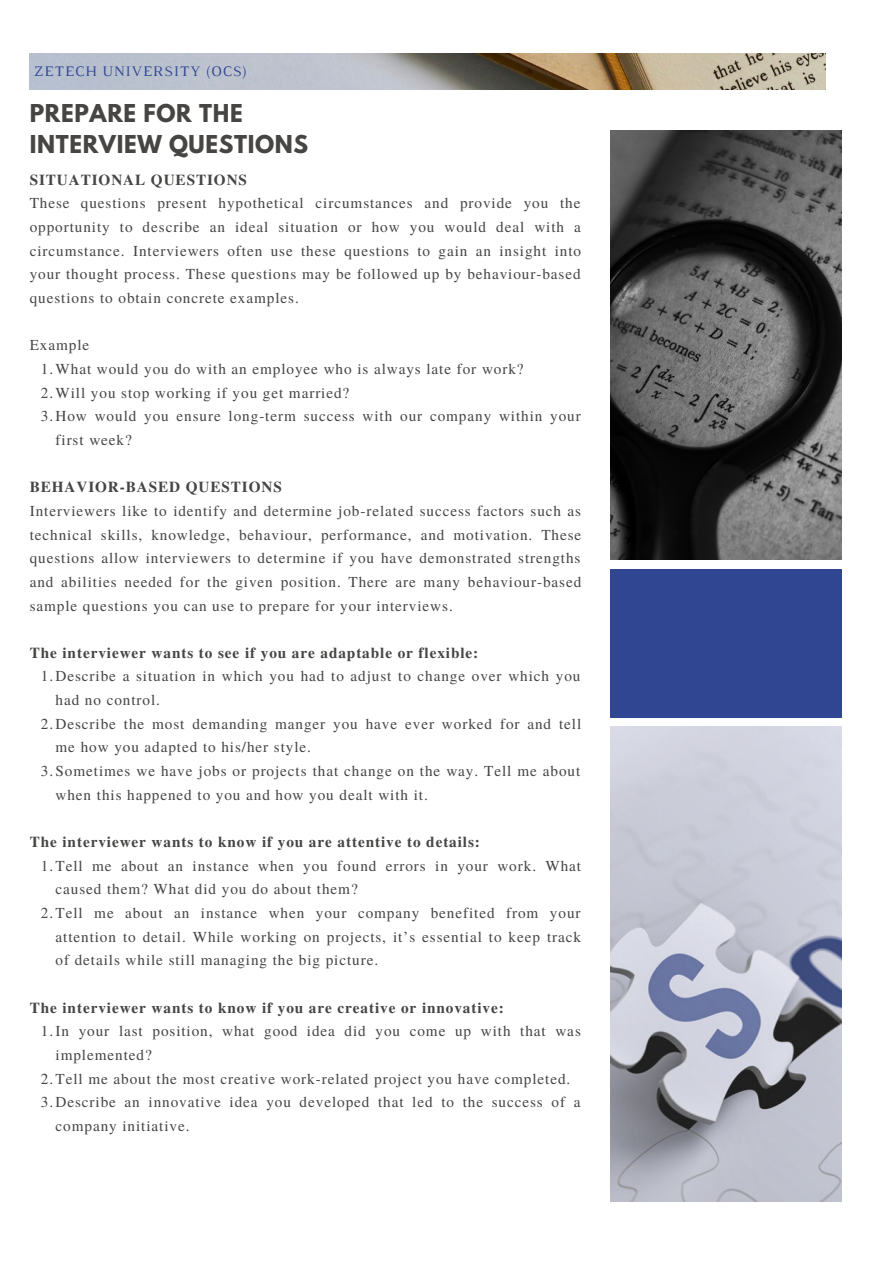
<style>
.page{position:relative;width:894px;height:1264px;background:#fff}
.page>*{position:absolute;margin:0;border:0;box-sizing:border-box;transform-origin:0 0}
.t1{font:700 21.75px/30.5px "League Spartan";letter-spacing:.03em;color:#464544}
.t2{font:15.15px/23.7px "Te X Gyre Termes";letter-spacing:.06em;color:#464544}
.t3{font:700 15.15px "Te X Gyre Termes";letter-spacing:.06em;color:#464544}
.t4{font:14.85px "Luthier";letter-spacing:.06em;color:#304692}
</style>
<div class="page">
<img style="left:30px;top:53px;width:795px;height:36px">
<div style="left:610px;top:569px;width:231px;height:148px;background:#304692"></div>
<img style="left:610px;top:131px;width:231px;height:429px">
<img style="left:610px;top:726px;width:231px;height:475px">
<p class="t4" style="left:34px;top:65px;width:214px">ZETECH UNIVERSITY (OCS)</p>
<p class="t1" style="left:30px;top:101px;width:280px">PREPARE FOR THE<br>INTERVIEW QUESTIONS</p>
<p class="t3" style="left:30px;top:168px;width:219px">SITUATIONAL QUESTIONS</p>
<p class="t2" style="left:30px;top:191px;width:552px;text-align:justify">These questions present hypothetical circumstances and provide you the opportunity to describe an ideal situation or how you would deal with a circumstance. Interviewers often use these questions to gain an insight into your thought process. These questions may be followed up by behaviour-based questions to obtain concrete examples.</p>
<p class="t2" style="left:30px;top:332px;width:61px">Example</p>
<p class="t2" style="left:41px;top:356px;width:484px">1.What would you do with an employee who is always late for work?</p>
<p class="t2" style="left:41px;top:380px;width:310px">2.Will you stop working if you get married?</p>
<p class="t2" style="left:56px;top:403px;width:526px;text-indent:-15px">3.How would you ensure long-term success with our company within your first week?</p>
<p class="t3" style="left:30px;top:475px;width:253px">BEHAVIOR-BASED QUESTIONS</p>
<p class="t2" style="left:30px;top:498px;width:553px;text-align:justify">Interviewers like to identify and determine job-related success factors such as technical skills, knowledge, behaviour, performance, and motivation. These questions allow interviewers to determine if you have demonstrated strengths and abilities needed for the given position. There are many behaviour-based sample questions you can use to prepare for your interviews.</p>
<p class="t3" style="left:30px;top:641px;width:450px">The interviewer wants to see if you are adaptable or flexible:</p>
<p class="t2" style="left:56px;top:663px;width:526px;text-indent:-15px">1.Describe a situation in which you had to adjust to change over which you had no control.</p>
<p class="t2" style="left:56px;top:711px;width:527px;text-indent:-15px">2.Describe the most demanding manger you have ever worked for and tell me how you adapted to his/her style.</p>
<p class="t2" style="left:56px;top:758px;width:526px;text-indent:-15px">3.Sometimes we have jobs or projects that change on the way. Tell me about when this happened to you and how you dealt with it.</p>
<p class="t3" style="left:30px;top:830px;width:451px">The interviewer wants to know if you are attentive to details:</p>
<p class="t2" style="left:56px;top:853px;width:527px;text-indent:-15px">1.Tell me about an instance when you found errors in your work. What caused them? What did you do about them?</p>
<p class="t2" style="left:56px;top:900px;width:527px;text-align:justify;text-indent:-15px">2.Tell me about an instance when your company benefited from your attention to detail. While working on projects, it’s essential to keep track of details while still managing the big picture.</p>
<p class="t3" style="left:30px;top:995px;width:475px">The interviewer wants to know if you are creative or innovative:</p>
<p class="t2" style="left:56px;top:1018px;width:526px;text-indent:-15px">1.In your last position, what good idea did you come up with that was implemented?</p>
<p class="t2" style="left:41px;top:1065px;width:531px">2.Tell me about the most creative work-related project you have completed.</p>
<p class="t2" style="left:56px;top:1089px;width:526px;text-indent:-15px">3.Describe an innovative idea you developed that led to the success of a company initiative.</p>
</div>
